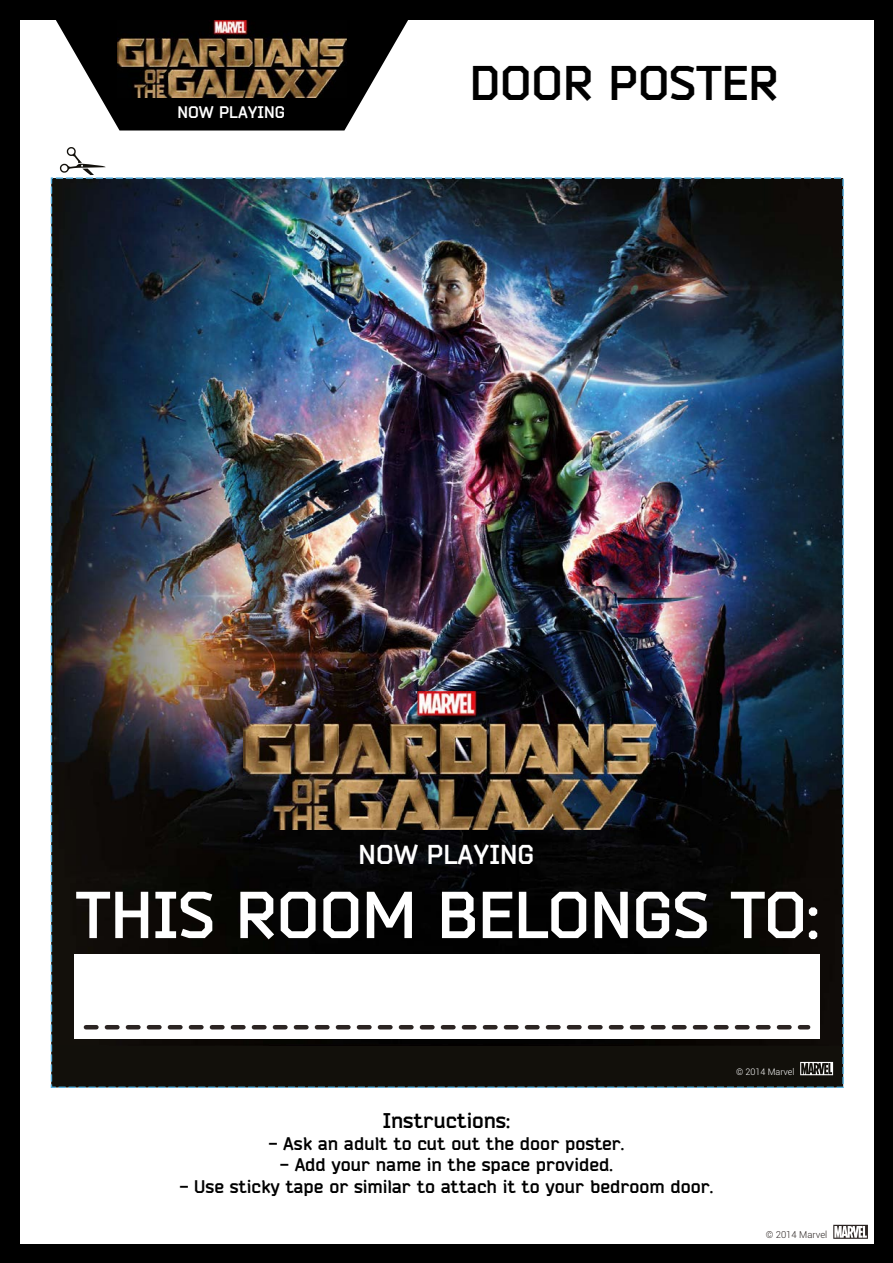
<style>
.page{position:relative;width:893px;height:1263px;background:#fff}
.page>*{position:absolute;margin:0;border:0;box-sizing:border-box;transform-origin:0 0}
.t1{font:700 65.25px "Bender";color:#fff}
.t2{font:700 48px "Bender";color:#000}
.t3{font:700 27px "Bender";color:#fff}
.t4{font:700 21px "Bender";color:#000}
.t5{font:700 18px "Bender";color:#000}
.t6{font:700 16.5px "Bender";color:#fff}
.t7{font:300 9.45px "Roboto";color:#2b2422}
.t8{font:300 9px "Roboto";color:#fff}
</style>
<div class="page">
<div style="left:1px;top:0;width:892px;height:1263px;background:#000"></div>
<div style="left:20px;top:20px;width:854px;height:1223px;background:#fff"></div>
<svg style="left:833px;top:1225px;width:35px;height:14px"></svg>
<img style="left:51px;top:177px;width:793px;height:911px">
<svg style="left:800px;top:1062px;width:33px;height:13px"></svg>
<div style="left:74px;top:954px;width:746px;height:85px;background:#fff"></div>
<svg style="left:59px;top:147px;width:47px;height:28px"></svg>
<svg style="left:56px;top:20px;width:352px;height:110px"></svg>
<img style="left:117px;top:20px;width:229px;height:77px">
<svg style="left:86px;top:1025px;width:722px;height:4px"></svg>
<img style="left:244px;top:691px;width:411px;height:138px">
<p class="t6" style="left:177px;top:102px;width:109px">NOW PLAYING</p>
<h2 class="t2" style="left:470px;top:53px;width:310px">DOOR POSTER</h2>
<h3 class="t3" style="left:359px;top:837px;width:177px">NOW PLAYING</h3>
<h1 class="t1" style="left:76px;top:874px;width:745px">THIS ROOM BELONGS TO:</h1>
<p class="t4" style="left:383px;top:1107px;width:129px">Instructions:</p>
<p class="t5" style="left:269px;top:1132px;width:357px">- Ask an adult to cut out the door poster.</p>
<p class="t5" style="left:280px;top:1153px;width:334px">- Add your name in the space provided.</p>
<p class="t5" style="left:180px;top:1175px;width:535px">- Use sticky tape or similar to attach it to your bedroom door.</p>
<p class="t8" style="left:736px;top:1065px;width:60px">© 2014 Marvel</p>
<p class="t7" style="left:766px;top:1228px;width:63px">© 2014 Marvel</p>
</div>
